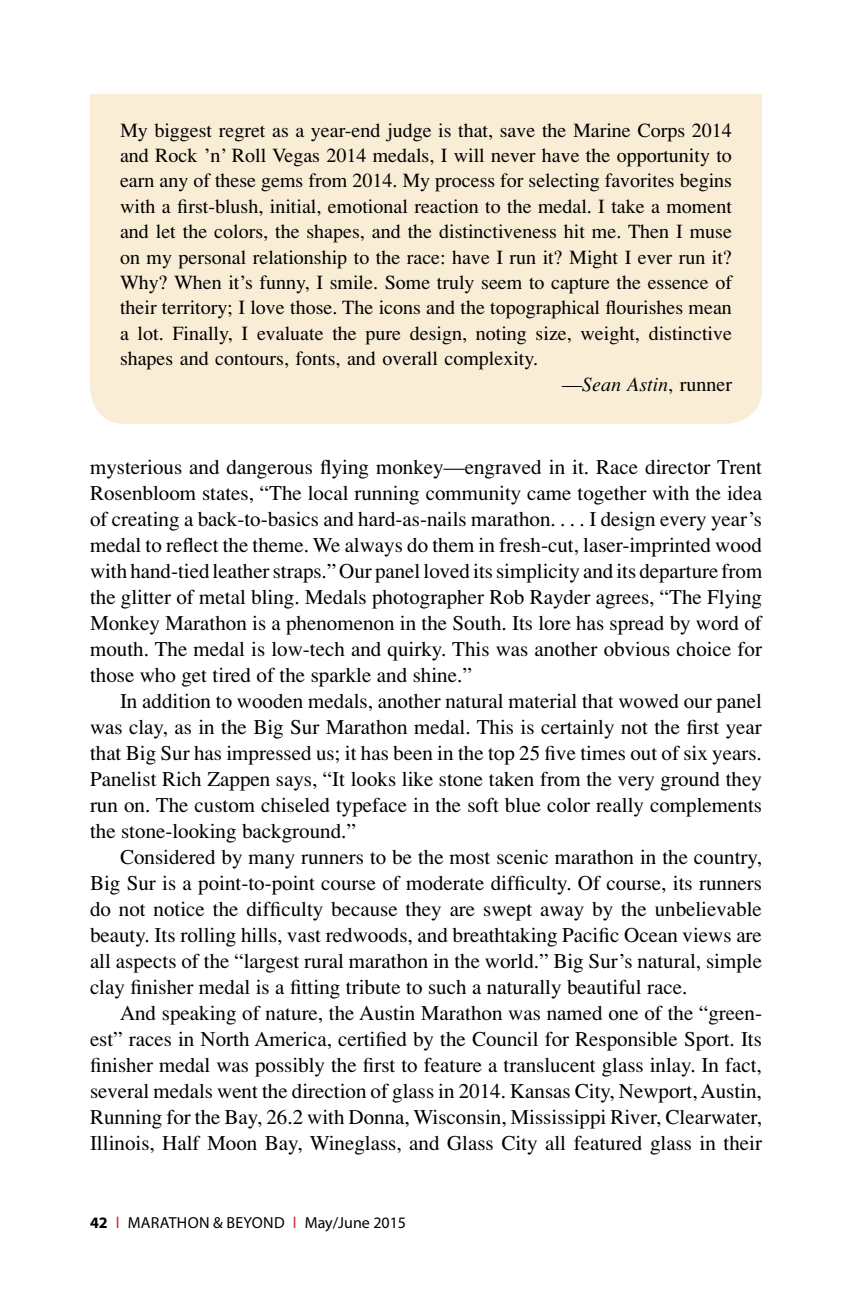
<style>
.page{position:relative;width:864px;height:1296px;background:#fff}
.page>*{position:absolute;margin:0;border:0;box-sizing:border-box;transform-origin:0 0}
.tx{font:21px/26px "Times";color:#000;text-align:justify}
.sbtx{font:20px/25.4px "Times";color:#000;text-align:justify}
.sbtx-2{font:italic 20px "Times";color:#000}
.t1{font:16px "Myriad Pro";letter-spacing:.01em;color:#000}
.s1{font-style:normal}
.s2{font-weight:700}
.s3{color:#da2128}
</style>
<div class="page">
<div style="left:90px;top:54px;width:672px;height:370px;background:#f9edd6;border-radius:36px"></div>
<div style="left:80px;top:49px;width:692px;height:45px;background:#fff"></div>
<p class="sbtx" style="left:120px;top:117px;width:614px">My biggest regret as a year-end judge is that, save the Marine Corps 2014 and Rock ’n’ Roll Vegas 2014 medals, I will never have the opportunity to earn any of these gems from 2014. My process for selecting favorites begins with a first-blush, initial, emotional reaction to the medal. I take a moment and let the colors, the shapes, and the distinctiveness hit me. Then I muse on my personal relationship to the race: have I run it? Might I ever run it?<br>Why? When it’s funny, I smile. Some truly seem to capture the essence of their territory; I love those. The icons and the topographical flourishes mean a lot. Finally, I evaluate the pure design, noting size, weight, distinctive shapes and contours, fonts, and overall complexity.</p>
<p class="sbtx-2" style="left:562px;top:372px;width:171px"><span class="s1">—</span>Sean Astin<span class="s1">, runner</span></p>
<p class="tx" style="left:90px;top:454px;width:674px">mysterious and dangerous flying monkey—engraved in it. Race director Trent Rosenbloom states, “The local running community came together with the idea of creating a back-to-basics and hard-as-nails marathon. . . . I design every year’s medal to reflect the theme. We always do them in fresh-cut, laser-imprinted wood with hand-tied leather straps.” Our panel loved its simplicity and its departure from the glitter of metal bling. Medals photographer Rob Rayder agrees, “The Flying Monkey Marathon is a phenomenon in the South. Its lore has spread by word of mouth. The medal is low-tech and quirky. This was another obvious choice for those who get tired of the sparkle and shine.”</p>
<p class="tx" style="left:90px;top:688px;width:674px;text-indent:30px">In addition to wooden medals, another natural material that wowed our panel was clay, as in the Big Sur Marathon medal. This is certainly not the first year that Big Sur has impressed us; it has been in the top 25 five times out of six years.<br>Panelist Rich Zappen says, “It looks like stone taken from the very ground they run on. The custom chiseled typeface in the soft blue color really complements the stone-looking background.”</p>
<p class="tx" style="left:90px;top:844px;width:674px;text-indent:30px">Considered by many runners to be the most scenic marathon in the country, Big Sur is a point-to-point course of moderate difficulty. Of course, its runners do not notice the difficulty because they are swept away by the unbelievable beauty. Its rolling hills, vast redwoods, and breathtaking Pacific Ocean views are all aspects of the “largest rural marathon in the world.” Big Sur’s natural, simple clay finisher medal is a fitting tribute to such a naturally beautiful race.</p>
<p class="tx" style="left:90px;top:1000px;width:674px;text-indent:30px">And speaking of nature, the Austin Marathon was named one of the “green&shy;est” races in North America, certified by the Council for Responsible Sport. Its finisher medal was possibly the first to feature a translucent glass inlay. In fact, several medals went the direction of glass in 2014. Kansas City, Newport, Austin, Running for the Bay, 26.2 with Donna, Wisconsin, Mississippi River, Clearwater, Illinois, Half Moon Bay, Wineglass, and Glass City all featured glass in their</p>
<p class="t1" style="left:90px;top:1213px;width:318px"><span class="s2">42</span> <span class="s3">l</span> MARATHON &amp; BEYOND <span class="s3">l</span> May/June 2015</p>
</div>
